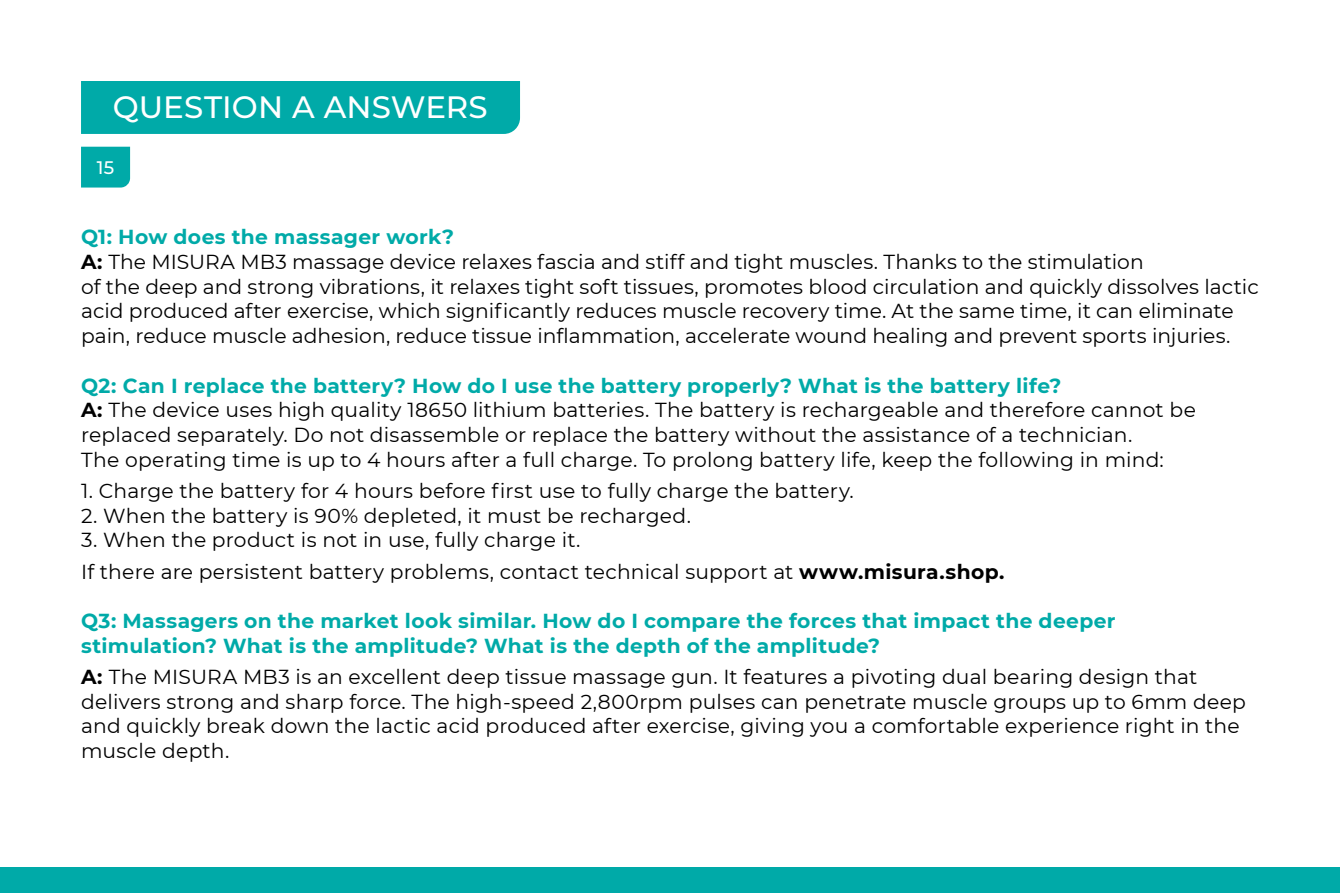
<style>
.page{position:relative;width:1340px;height:893px;background:#fff}
.page>*{position:absolute;margin:0;border:0;box-sizing:border-box;transform-origin:0 0}
.t1{font:500 30.82px "Montserrat";letter-spacing:.005em;color:#fff}
.t2{font:20.25px/24.8px "Montserrat";letter-spacing:.005em;color:#000}
.t3{font:700 20.25px/24.8px "Montserrat";letter-spacing:.015em;color:#00aaa8}
.t4{font:500 18.22px "Montserrat";color:#fff}
.s1{font-weight:700;color:#00aaa8}
.s2{font-weight:700}
</style>
<div class="page">
<div style="left:0;top:867px;width:1339px;height:26px;background:#00aaa8"></div>
<div style="left:81px;top:81px;width:439px;height:53px;background:#00aaa8"></div>
<div style="left:81px;top:147px;width:49px;height:41px;background:#00aaa8"></div>
<h1 class="t1" style="left:113px;top:86px;width:376px">QUESTION A ANSWERS</h1>
<p class="t4" style="left:97px;top:155px;width:19px">15</p>
<p class="t2" style="left:81px;top:224px;width:1179px"><span class="s1">Q1: How does the massager work?<br></span><span class="s2">A:</span> The MISURA MB3 massage device relaxes fascia and stiff and tight muscles. Thanks to the stimulation<br>of the deep and strong vibrations, it relaxes tight soft tissues, promotes blood circulation and quickly dissolves lactic acid produced after exercise, which significantly reduces muscle recovery time. At the same time, it can eliminate pain, reduce muscle adhesion, reduce tissue inflammation, accelerate wound healing and prevent sports injuries.</p>
<p class="t2" style="left:81px;top:372px;width:1116px"><span class="s1">Q2: Can I replace the battery? How do I use the battery properly? What is the battery life?<br></span><span class="s2">A:</span> The device uses high quality 18650 lithium batteries. The battery is rechargeable and therefore cannot be replaced separately. Do not disassemble or replace the battery without the assistance of a technician.<br>The operating time is up to 4 hours after a full charge. To prolong battery life, keep the following in mind:</p>
<p class="t2" style="left:81px;top:478px;width:774px">1. Charge the battery for 4 hours before first use to fully charge the battery.</p>
<p class="t2" style="left:81px;top:502px;width:611px">2. When the battery is 90% depleted, it must be recharged.</p>
<p class="t2" style="left:81px;top:524px;width:924px;line-height:31.1px">3. When the product is not in use, fully charge it.<br>If there are persistent battery problems, contact technical support at <span class="s2">www.misura.shop.</span></p>
<p class="t3" style="left:81px;top:607px;width:1036px">Q3: Massagers on the market look similar. How do I compare the forces that impact the deeper stimulation? What is the amplitude? What is the depth of the amplitude?</p>
<p class="t2" style="left:81px;top:664px;width:1166px"><span class="s2">A:</span> The MISURA MB3 is an excellent deep tissue massage gun. It features a pivoting dual bearing design that delivers strong and sharp force. The high-speed 2,800rpm pulses can penetrate muscle groups up to 6mm deep and quickly break down the lactic acid produced after exercise, giving you a comfortable experience right in the muscle depth.</p>
</div>
